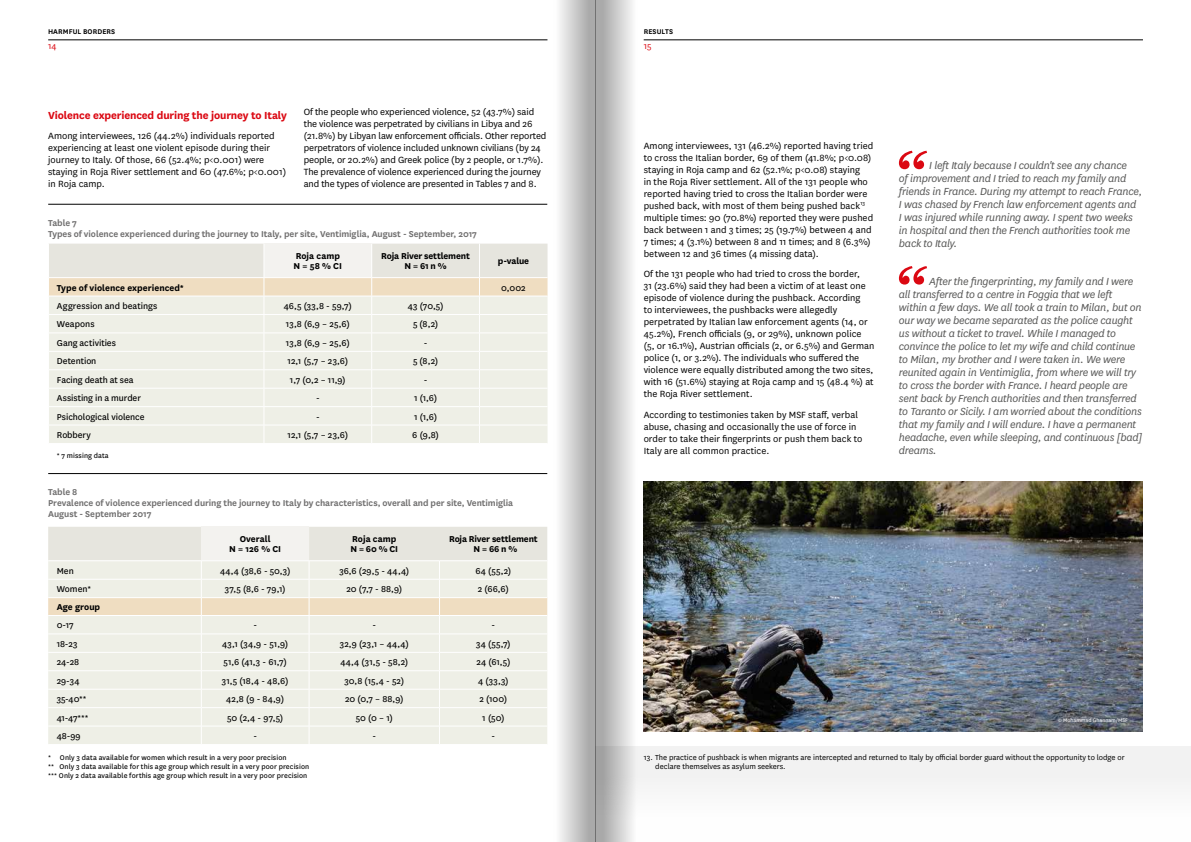
<style>
.page{position:relative;width:1191px;height:842px;background:#fff}
.page>*{position:absolute;margin:0;border:0;box-sizing:border-box;transform-origin:0 0}
.t1{font:italic 12px/13px "Medecins Sans";letter-spacing:-.02em;color:#575756}
.t2{font:700 12px "Medecins Sans";letter-spacing:-.01em;color:#db0812}
.t3{font:10.5px/12px "Medecins Sans";color:#000}
.t4{font:10px "Medecins Sans Regolare";color:#000}
.t5{font:600 10px/11px "Medecins Sans";letter-spacing:-.005em;color:#706f6f}
.t6{font:700 10px/10px "Medecins Sans";color:#000;text-align:center}
.t7{font:10px "Medecins Sans";color:#db0812}
.t8{font:8.5px/9px "Medecins Sans";color:#000}
.t9{font:8px/9px "Medecins Sans Regolare";letter-spacing:.01em;color:#000}
.t10{font:600 8px "Medecins Sans";letter-spacing:.01em;color:#000}
.t11{font:6px "Medecins Sans";color:#fff}
</style>
<div class="page">
<hr style="left:48px;top:40px;width:499px;height:1px;background:#000">
<hr style="left:643px;top:40px;width:500px;height:1px;background:#000">
<svg style="left:49px;top:244px;width:498px;height:199px;background:#edece3"></svg>
<svg style="left:48px;top:527px;width:499px;height:217px;background:#eeede3"></svg>
<svg style="left:899px;top:151px;width:28px;height:18px"></svg>
<svg style="left:899px;top:266px;width:28px;height:19px"></svg>
<img style="left:643px;top:482px;width:499px;height:249px">
<div style="left:595px;top:746px;width:596px;height:96px;background:#f2f2f2"></div>
<hr style="left:48px;top:473px;width:499px;height:1px;background:#000">
<hr style="left:48px;top:204px;width:499px;height:1px;background:#000">
<div style="left:553px;top:0;width:42px;height:842px;background:linear-gradient(to right,#fff,#a2a2a2)"></div>
<div style="left:595px;top:0;width:43px;height:842px;background:linear-gradient(to right,#9b9b9b,#fdfdfd)"></div>
<p class="t10" style="left:48px;top:26px;width:69px">HARMFUL BORDERS</p>
<p class="t10" style="left:643px;top:26px;width:31px">RESULTS</p>
<p class="t7" style="left:48px;top:39px;width:10px">14</p>
<p class="t7" style="left:643px;top:39px;width:9px">15</p>
<p class="t3" style="left:304px;top:105px;width:244px">Of the people who experienced violence, 52 (43.7%) said the violence was perpetrated by civilians in Libya and 26 (21.8%) by Libyan law enforcement officials. Other reported perpetrators of violence included unknown civilians (by 24 people, or 20.2%) and Greek police (by 2 people, or 1.7%).<br>The prevalence of violence experienced during the journey and the types of violence are presented in Tables 7 and 8.</p>
<p class="t5" style="left:48px;top:217px;width:430px">Table 7<br>Types of violence experienced during the journey to Italy, per site, Ventimiglia, August - September, 2017</p>
<p class="t6" style="left:294px;top:251px;width:50px;text-align:left">Roja camp<br>N = 58 % CI</p>
<p class="t6" style="left:381px;top:251px;width:90px">Roja River settlement<br>N = 61 n %</p>
<p class="t6" style="left:498px;top:256px;width:33px">p-value</p>
<p class="t6" style="left:57px;top:282px;width:129px">Type of violence experienced*</p>
<p class="t4" style="left:501px;top:281px;width:26px">0,002</p>
<p class="t4" style="left:57px;top:299px;width:102px">Aggression and beatings</p>
<p class="t4" style="left:284px;top:299px;width:69px">46,5 (33,8 - 59,7)</p>
<p class="t4" style="left:408px;top:299px;width:37px">43 (70,5)</p>
<p class="t4" style="left:57px;top:318px;width:39px">Weapons</p>
<p class="t4" style="left:286px;top:318px;width:65px">13,8 (6,9 – 25,6)</p>
<p class="t4" style="left:413px;top:318px;width:27px">5 (8,2)</p>
<p class="t4" style="left:57px;top:336px;width:60px">Gang activities</p>
<p class="t4" style="left:286px;top:336px;width:65px">13,8 (6,9 – 25,6)</p>
<p class="t4" style="left:424px;top:336px;width:5px">-</p>
<p class="t4" style="left:57px;top:355px;width:41px">Detention</p>
<p class="t4" style="left:287px;top:355px;width:62px">12,1 (5,7 – 23,6)</p>
<p class="t4" style="left:413px;top:355px;width:27px">5 (8,2)</p>
<p class="t4" style="left:57px;top:373px;width:78px">Facing death at sea</p>
<p class="t4" style="left:290px;top:373px;width:57px">1,7 (0,2 – 11,9)</p>
<p class="t4" style="left:424px;top:373px;width:5px">-</p>
<p class="t4" style="left:57px;top:391px;width:85px">Assisting in a murder</p>
<p class="t4" style="left:316px;top:391px;width:5px">-</p>
<p class="t4" style="left:414px;top:391px;width:25px">1 (1,6)</p>
<p class="t4" style="left:57px;top:410px;width:89px">Psichological violence</p>
<p class="t4" style="left:316px;top:410px;width:5px">-</p>
<p class="t4" style="left:414px;top:410px;width:25px">1 (1,6)</p>
<p class="t4" style="left:57px;top:428px;width:35px">Robbery</p>
<p class="t4" style="left:287px;top:428px;width:62px">12,1 (5,7 – 23,6)</p>
<p class="t4" style="left:412px;top:428px;width:28px">6 (9,8)</p>
<p class="t9" style="left:57px;top:451px;width:54px">* 7 missing data</p>
<p class="t5" style="left:48px;top:486px;width:466px">Table 8<br>Prevalence of violence experienced during the journey to Italy by characteristics, overall and per site, Ventimiglia<br>August - September 2017</p>
<p class="t6" style="left:229px;top:533px;width:53px">Overall<br>N = 126 % CI</p>
<p class="t6" style="left:350px;top:533px;width:49px;text-align:left">Roja camp<br>N = 60 % CI</p>
<p class="t6" style="left:449px;top:533px;width:90px">Roja River settlement<br>N = 66 n %</p>
<p class="t4" style="left:57px;top:564px;width:19px">Men</p>
<p class="t4" style="left:220px;top:564px;width:72px">44,4 (38,6 - 50,3)</p>
<p class="t4" style="left:339px;top:564px;width:71px">36,6 (29,5 - 44,4)</p>
<p class="t4" style="left:475px;top:564px;width:37px">64 (55,2)</p>
<p class="t4" style="left:57px;top:582px;width:36px">Women*</p>
<p class="t4" style="left:225px;top:582px;width:62px">37,5 (8,6 - 79,1)</p>
<p class="t4" style="left:346px;top:582px;width:57px">20 (7,7 - 88,9)</p>
<p class="t4" style="left:478px;top:582px;width:32px">2 (66,6)</p>
<p class="t6" style="left:57px;top:601px;width:45px">Age group</p>
<p class="t4" style="left:57px;top:619px;width:19px">0-17</p>
<p class="t4" style="left:253px;top:619px;width:5px">-</p>
<p class="t4" style="left:372px;top:619px;width:5px">-</p>
<p class="t4" style="left:491px;top:619px;width:5px">-</p>
<p class="t4" style="left:57px;top:637px;width:22px">18-23</p>
<p class="t4" style="left:222px;top:637px;width:68px">43,1 (34,9 - 51,9)</p>
<p class="t4" style="left:340px;top:637px;width:70px">32,9 (23,1 – 44,4)</p>
<p class="t4" style="left:476px;top:637px;width:36px">34 (55,7)</p>
<p class="t4" style="left:57px;top:656px;width:24px">24-28</p>
<p class="t4" style="left:223px;top:656px;width:65px">51,6 (41,3 - 61,7)</p>
<p class="t4" style="left:340px;top:656px;width:69px">44,4 (31,5 - 58,2)</p>
<p class="t4" style="left:476px;top:656px;width:35px">24 (61,5)</p>
<p class="t4" style="left:57px;top:674px;width:24px">29-34</p>
<p class="t4" style="left:222px;top:674px;width:68px">31,5 (18,4 - 48,6)</p>
<p class="t4" style="left:344px;top:674px;width:61px">30,8 (15,4 - 52)</p>
<p class="t4" style="left:478px;top:674px;width:32px">4 (33,3)</p>
<p class="t4" style="left:57px;top:692px;width:31px">35-40**</p>
<p class="t4" style="left:226px;top:692px;width:59px">42,8 (9 - 84,9)</p>
<p class="t4" style="left:345px;top:692px;width:60px">20 (0,7 – 88,9)</p>
<p class="t4" style="left:479px;top:692px;width:29px">2 (100)</p>
<p class="t4" style="left:57px;top:711px;width:33px">41-47***</p>
<p class="t4" style="left:227px;top:711px;width:58px">50 (2,4 - 97,5)</p>
<p class="t4" style="left:356px;top:711px;width:39px">50 (0 – 1)</p>
<p class="t4" style="left:482px;top:711px;width:24px">1 (50)</p>
<p class="t4" style="left:57px;top:729px;width:25px">48-99</p>
<p class="t4" style="left:253px;top:729px;width:5px">-</p>
<p class="t4" style="left:372px;top:729px;width:5px">-</p>
<p class="t4" style="left:491px;top:729px;width:5px">-</p>
<p class="t9" style="left:48px;top:752px;width:262px">* Only 3 data available for women which result in a very poor precision<br>** Only 3 data available for this age group which result in a very poor precision *** Only 2 data available forthis age group which result in a very poor precision</p>
<p class="t2" style="left:48px;top:106px;width:240px">Violence experienced during the journey to Italy</p>
<p class="t3" style="left:48px;top:129px;width:239px">Among interviewees, 126 (44.2%) individuals reported experiencing at least one violent episode during their journey to Italy. Of those, 66 (52.4%; p&lt;0.001) were staying in Roja River settlement and 60 (47.6%; p&lt;0.001) in Roja camp.</p>
<p class="t3" style="left:643px;top:139px;width:231px">Among interviewees, 131 (46.2%) reported having tried to cross the Italian border, 69 of them (41.8%; p&lt;0.08) staying in Roja camp and 62 (52.1%; p&lt;0.08) staying<br>in the Roja River settlement. All of the 131 people who reported having tried to cross the Italian border were pushed back, with most of them being pushed back<sup>13 </sup>multiple times: 90 (70.8%) reported they were pushed back between 1 and 3 times; 25 (19.7%) between 4 and 7 times; 4 (3.1%) between 8 and 11 times; and 8 (6.3%) between 12 and 36 times (4 missing data).</p>
<p class="t3" style="left:643px;top:267px;width:232px">Of the 131 people who had tried to cross the border,<br>31 (23.6%) said they had been a victim of at least one episode of violence during the pushback. According<br>to interviewees, the pushbacks were allegedly perpetrated by Italian law enforcement agents (14, or 45.2%), French officials (9, or 29%), unknown police (5, or 16.1%), Austrian officials (2, or 6.5%) and German police (1, or 3.2%). The individuals who suffered the violence were equally distributed among the two sites, with 16 (51.6%) staying at Roja camp and 15 (48.4 %) at the Roja River settlement.</p>
<p class="t3" style="left:643px;top:408px;width:220px">According to testimonies taken by MSF staff, verbal abuse, chasing and occasionally the use of force in order to take their fingerprints or push them back to Italy are all common practice.</p>
<p class="t1" style="left:899px;top:159px;width:245px;text-indent:30px">I left Italy because I couldn't see any chance<br>of improvement and I tried to reach my family and friends in France. During my attempt to reach France, I was chased by French law enforcement agents and I was injured while running away. I spent two weeks in hospital and then the French authorities took me back to Italy.</p>
<p class="t1" style="left:899px;top:274px;width:245px;text-indent:30px">After the fingerprinting, my family and I were all transferred to a centre in Foggia that we left within a few days. We all took a train to Milan, but on our way we became separated as the police caught us without a ticket to travel. While I managed to convince the police to let my wife and child continue to Milan, my brother and I were taken in. We were reunited again in Ventimiglia, from where we will try to cross the border with France. I heard people are sent back by French authorities and then transferred to Taranto or Sicily. I am worried about the conditions that my family and I will endure. I have a permanent headache, even while sleeping, and continuous [bad] dreams.</p>
<p class="t11" style="left:1057px;top:716px;width:72px">© Mohammad Ghannam/MSF</p>
<p class="t8" style="left:655px;top:753px;width:471px;text-indent:-12px">13. The practice of pushback is when migrants are intercepted and returned to Italy by official border guard without the opportunity to lodge or declare themselves as asylum seekers.</p>
</div>
